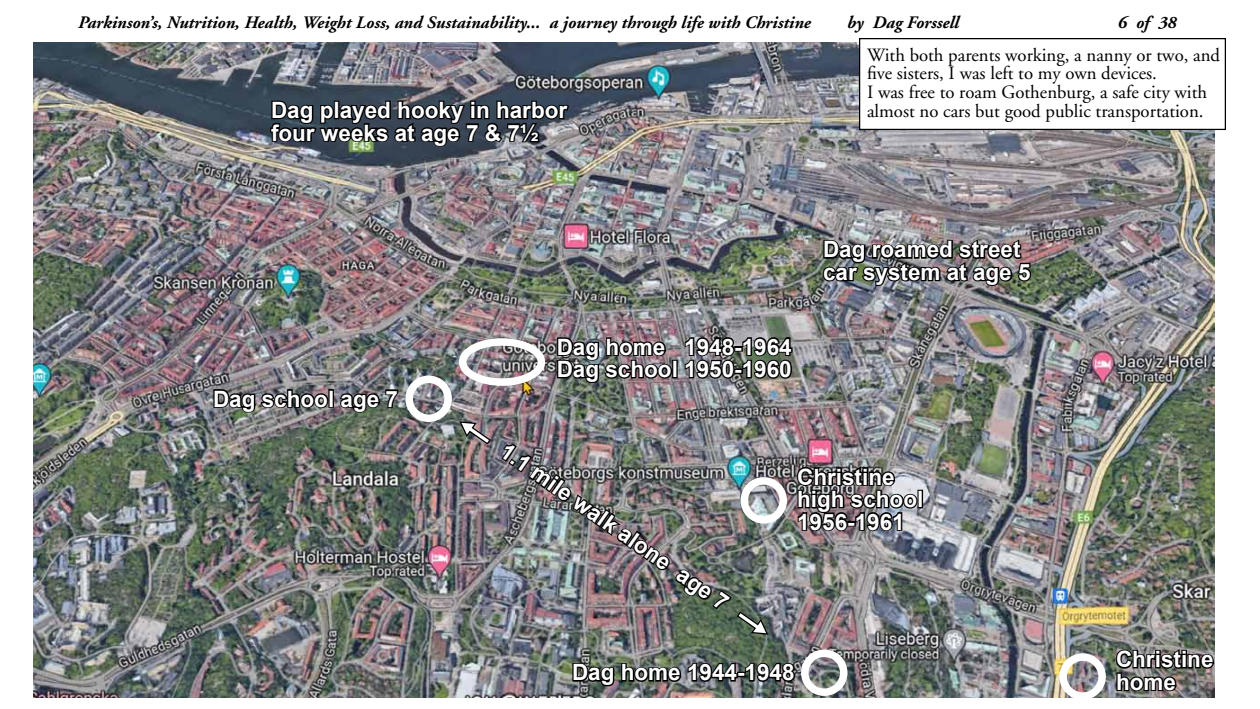
<style>
.page{position:relative;width:1260px;height:709px;background:#fff}
.page>*{position:absolute;margin:0;border:0;box-sizing:border-box;transform-origin:0 0}
.t1{font:700 22.5px/22.5px "Arial";color:#fff}
.t2{font:18.75px/18.8px "Adobe Garamond";color:#000}
.t3{font:italic 700 17.5px "Adobe Garamond";color:#000}
</style>
<div class="page">
<img style="left:33px;top:43px;width:1182px;height:654px">
<div style="left:801px;top:649px;width:46px;height:47px;border:8px solid #fff;border-radius:50%"></div>
<svg style="left:1114px;top:647px;width:101px;height:46px"></svg>
<div style="left:405px;top:375px;width:47px;height:47px;border:8px solid #fff;border-radius:50%"></div>
<img style="left:556px;top:335px;width:118px;height:50px">
<div style="left:672px;top:360px;width:6px;height:18px;border:2px solid #000"></div>
<svg style="left:684px;top:335px;width:110px;height:45px"></svg>
<div style="left:459px;top:338px;width:86px;height:48px;border:8px solid #fff;border-radius:50%"></div>
<div style="left:918px;top:490px;width:5px;height:18px;border:2px solid #000"></div>
<img style="left:795px;top:464px;width:124px;height:69px">
<div style="left:1059px;top:653px;width:47px;height:47px;border:8px solid #fff;border-radius:50%"></div>
<svg style="left:269px;top:99px;width:302px;height:49px"></svg>
<img style="left:571px;top:660px;width:226px;height:28px">
<svg style="left:212px;top:387px;width:118px;height:27px"></svg>
<div style="left:328px;top:389px;width:6px;height:19px;border:2px solid #000"></div>
<svg style="left:338px;top:388px;width:62px;height:26px"></svg>
<div style="left:741px;top:477px;width:46px;height:46px;border:8px solid #fff;border-radius:50%"></div>
<img style="left:821px;top:237px;width:212px;height:51px">
<div style="left:860px;top:39px;width:365px;height:90px;background:#fff"></div>
<div style="left:859px;top:38px;width:367px;height:92px;border:1px solid #000"></div>
<svg style="left:457px;top:417px;width:36px;height:30px"></svg>
<img style="left:500px;top:442px;width:270px;height:196px">
<p class="t3" style="left:78px;top:13px;width:734px">Parkinson’s, Nutrition, Health, Weight Loss, and Sustainability... a journey through life with Christine</p>
<p class="t3" style="left:847px;top:13px;width:113px">by Dag Forssell</p>
<p class="t3" style="left:1118px;top:13px;width:60px">6 of 38</p>
<p class="t1" style="left:271px;top:99px;width:298px">Dag played hooky in harbor four weeks at age 7 &amp; 7½</p>
<p class="t2" style="left:867px;top:46px;width:355px">With both parents working, a nanny or two, and five sisters, I was left to my own devices.<br>I was free to roam Gothenburg, a safe city with almost no cars but good public transportation.</p>
<p class="t1" style="left:213px;top:387px;width:187px">Dag school age 7</p>
<p class="t1" style="left:557px;top:336px;width:237px">Dag home 1948-1964<br>Dag school 1950-1960</p>
<p class="t1" style="left:823px;top:238px;width:209px">Dag roamed street car system at age 5</p>
<p class="t1" style="left:509px;top:439px;width:274px;rotate:35deg">1.1 mile walk alone age 7</p>
<p class="t1" style="left:797px;top:465px;width:128px">Christine high school<br>1956-1961</p>
<p class="t1" style="left:572px;top:661px;width:224px">Dag home 1944-1948</p>
<p class="t1" style="left:1116px;top:648px;width:99px">Christine home</p>
</div>
